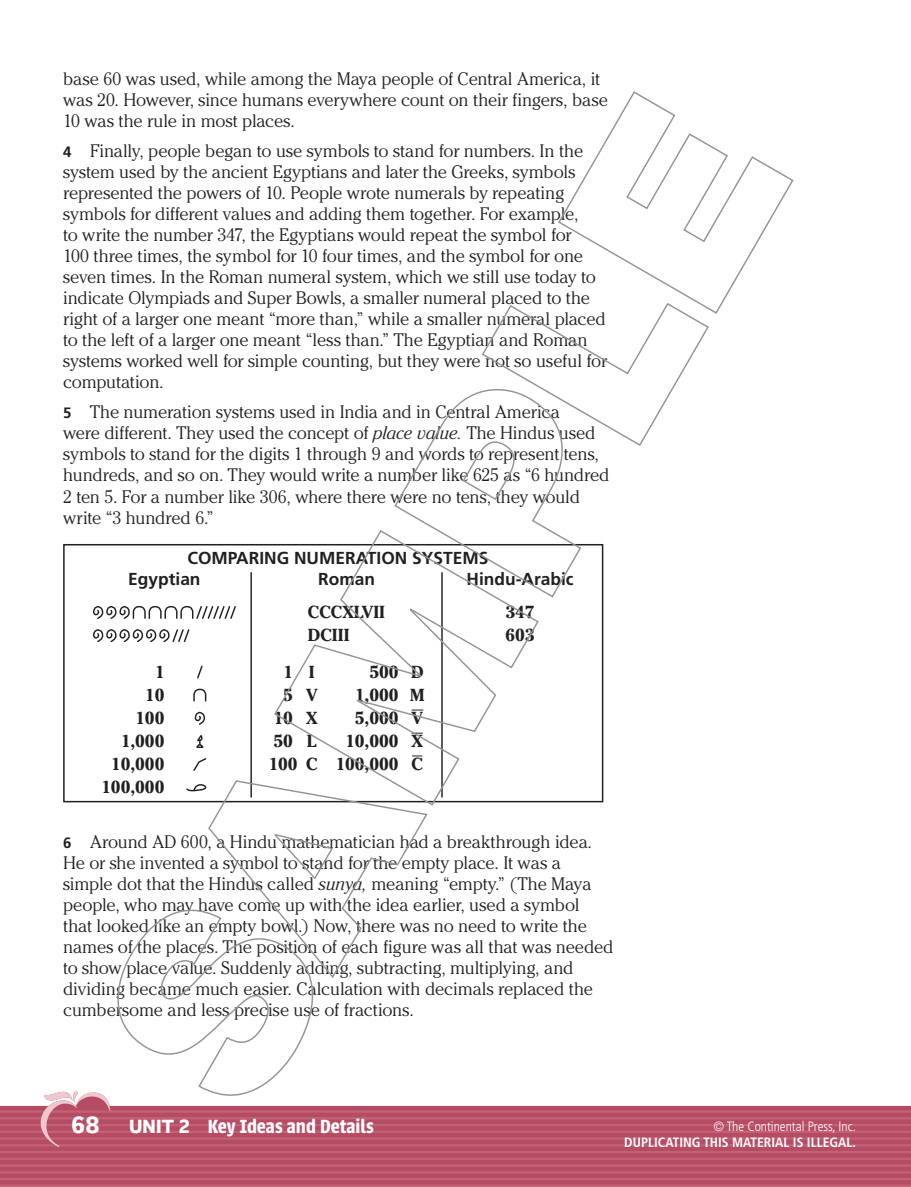
<style>
.page{position:relative;width:911px;height:1187px;background:#fff}
.page>*{position:absolute;margin:0;border:0;box-sizing:border-box;transform-origin:0 0}
.t1{font:600 21px "Urbana";color:#fff}
.t2{font:300 18px/21px "Cheltenham";letter-spacing:-.01em;color:#231f20}
.t3{font:700 17.4px/23.1px "Cheltenham";color:#231f20;text-align:right}
.t4{font:700 17.4px/21.5px "Frutiger";color:#231f20}
.t5{font:700 condensed 13.5px "Frutiger";color:#fff}
.t6{font:300 condensed 13.5px "Frutiger";color:#fff}
.s1{font-family:"Frutiger";font-weight:700;font-size:15px}
.s2{font-style:italic}
.s3{font-family:"Remora Sans W2";font-weight:700;font-size:24px}
.s4{font-family:"Remora Sans W2";font-weight:700;font-size:19.5px}
</style>
<div class="page">
<svg style="left:0;top:1095px;width:911px;height:89px;fill:#b64b64"></svg>
<hr style="left:0;top:1184px;width:911px;height:2px;background:#c26275">
<hr style="left:0;top:1177px;width:911px;height:3px;background:#c26275">
<hr style="left:0;top:1171px;width:911px;height:2px;background:#c26275">
<hr style="left:0;top:1164px;width:911px;height:2px;background:#c26275">
<hr style="left:0;top:1157px;width:911px;height:2px;background:#c26275">
<hr style="left:0;top:1150px;width:911px;height:3px;background:#c26275">
<hr style="left:0;top:1144px;width:911px;height:2px;background:#c26275">
<hr style="left:0;top:1137px;width:911px;height:2px;background:#c26275">
<hr style="left:0;top:1130px;width:911px;height:2px;background:#c26275">
<hr style="left:0;top:1123px;width:911px;height:3px;background:#c26275">
<hr style="left:0;top:1117px;width:911px;height:2px;background:#c26275">
<hr style="left:0;top:1110px;width:911px;height:2px;background:#c26275">
<svg style="left:40px;top:1091px;width:71px;height:56px"></svg>
<hr style="left:250px;top:572px;width:2px;height:225px;background:#231f20">
<svg style="left:197px;top:665px;width:6px;height:14px"></svg>
<svg style="left:193px;top:758px;width:14px;height:13px"></svg>
<svg style="left:193px;top:688px;width:14px;height:14px"></svg>
<svg style="left:194px;top:712px;width:11px;height:13px"></svg>
<svg style="left:196px;top:735px;width:8px;height:13px"></svg>
<svg style="left:93px;top:629px;width:97px;height:14px"></svg>
<svg style="left:93px;top:606px;width:143px;height:13px"></svg>
<svg style="left:186px;top:784px;width:21px;height:8px"></svg>
<svg style="left:117px;top:909px;width:197px;height:186px"></svg>
<svg style="left:207px;top:779px;width:221px;height:200px"></svg>
<svg style="left:273px;top:530px;width:267px;height:276px"></svg>
<svg style="left:393px;top:305px;width:316px;height:293px"></svg>
<svg style="left:557px;top:91px;width:236px;height:224px"></svg>
<p class="t2" style="left:63px;top:68px;width:546px">base 60 was used, while among the Maya people of Central America, it was 20. However, since humans everywhere count on their fingers, base<br>10 was the rule in most places.</p>
<p class="t2" style="left:63px;top:140px;width:545px"><span class="s1">4</span> Finally, people began to use symbols to stand for numbers. In the system used by the ancient Egyptians and later the Greeks, symbols represented the powers of 10. People wrote numerals by repeating symbols for different values and adding them together. For example,<br>to write the number 347, the Egyptians would repeat the symbol for<br>100 three times, the symbol for 10 four times, and the symbol for one seven times. In the Roman numeral system, which we still use today to indicate Olympiads and Super Bowls, a smaller numeral placed to the right of a larger one meant “more than,” while a smaller numeral placed to the left of a larger one meant “less than.” The Egyptian and Roman systems worked well for simple counting, but they were not so useful for computation.</p>
<p class="t2" style="left:63px;top:401px;width:548px"><span class="s1">5</span> The numeration systems used in India and in Central America<br>were different. They used the concept of <span class="s2">place value.</span> The Hindus used symbols to stand for the digits 1 through 9 and words to represent tens, hundreds, and so on. They would write a number like 625 as “6 hundred 2 ten 5. For a number like 306, where there were no tens, they would write “3 hundred 6.”</p>
<p class="t4" style="left:128px;top:546px;width:361px;text-indent:59px">COMPARING NUMERATION SYSTEMS<br>Egyptian</p>
<p class="t4" style="left:318px;top:568px;width:58px">Roman</p>
<p class="t4" style="left:466px;top:568px;width:108px">Hindu-Arabic</p>
<p class="t3" style="left:505px;top:600px;width:31px;text-align:left">347<br>603</p>
<p class="t3" style="left:308px;top:600px;width:79px;text-align:left">CCCXLVII<br>DCIII</p>
<p class="t3" style="left:268px;top:660px;width:51px">1 I<br>5 V<br>10 X<br>50 L<br>100 C</p>
<p class="t3" style="left:335px;top:660px;width:91px">500 D<br>1,000 M<br>5,000 V<br>10,000 X<br>100,000 C</p>
<p class="t3" style="left:101px;top:660px;width:65px">1<br>10<br>100<br>1,000<br>10,000<br>100,000</p>
<p class="t2" style="left:63px;top:830px;width:552px"><span class="s1">6</span> Around AD 600, a Hindu mathematician had a breakthrough idea.<br>He or she invented a symbol to stand for the empty place. It was a simple dot that the Hindus called <span class="s2">sunya,</span> meaning “empty.” (The Maya people, who may have come up with the idea earlier, used a symbol<br>that looked like an empty bowl.) Now, there was no need to write the names of the places. The position of each figure was all that was needed to show place value. Suddenly adding, subtracting, multiplying, and dividing became much easier. Calculation with decimals replaced the cumbersome and less precise use of fractions.</p>
<p class="t1" style="left:72px;top:1114px;width:304px"><span class="s3">68</span> <span class="s4">UNIT 2</span> Key Ideas and Details</p>
<p class="t6" style="left:713px;top:1118px;width:144px">© The Continental Press, Inc.</p>
<p class="t5" style="left:624px;top:1134px;width:233px">DUPLICATING THIS MATERIAL IS ILLEGAL.</p>
</div>
